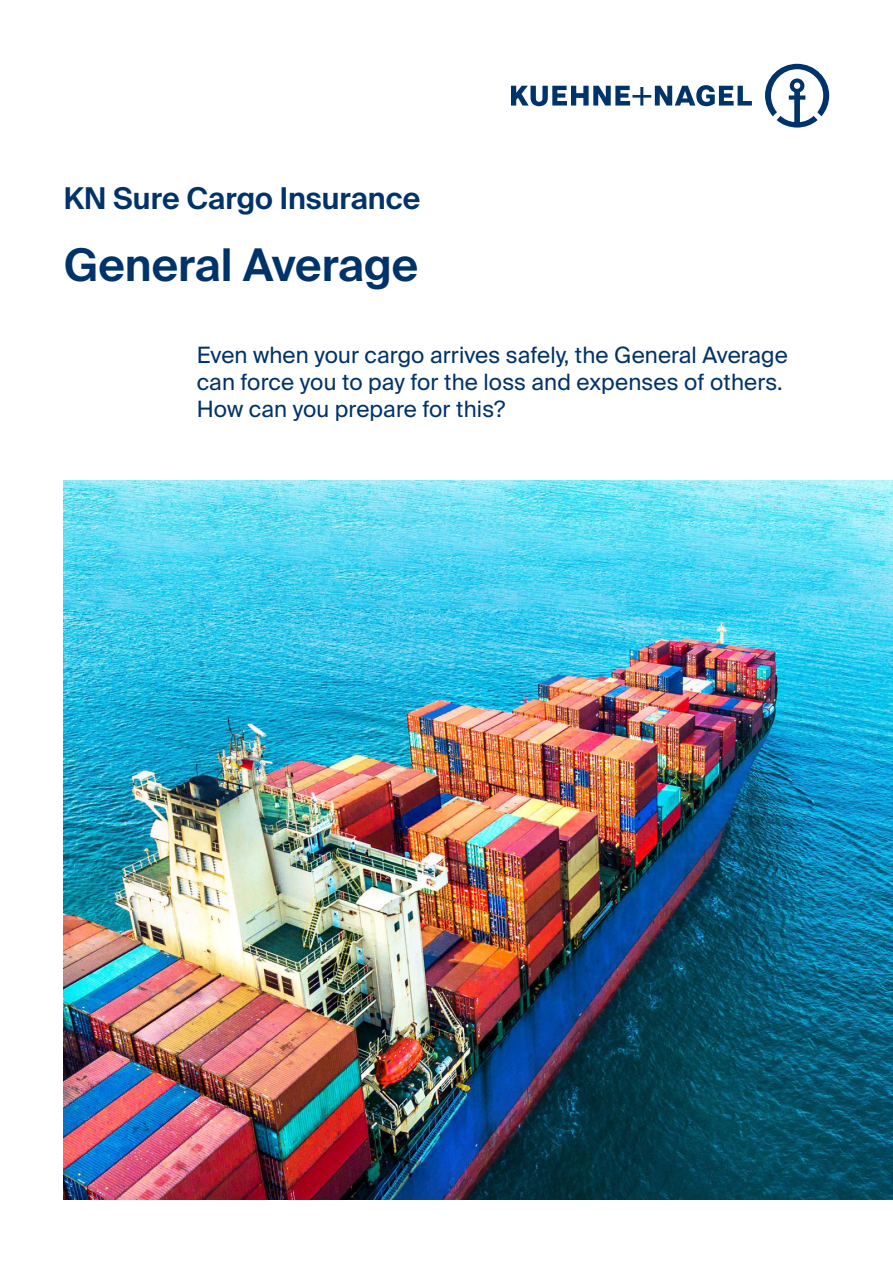
<style>
.page{position:relative;width:893px;height:1263px;background:#fff}
.page>*{position:absolute;margin:0;border:0;box-sizing:border-box;transform-origin:0 0}
.t1{font:600 45px "Suisse Intl";color:#00336a}
.t2{font:600 30px "Suisse Intl";color:#00336a}
.t3{font:22.5px/27px "Suisse Intl";letter-spacing:.005em;color:#00336a}
</style>
<div class="page">
<img style="left:64px;top:481px;width:829px;height:718px">
<svg style="left:511px;top:64px;width:318px;height:64px"></svg>
<h2 class="t2" style="left:64px;top:181px;width:358px">KN Sure Cargo Insurance</h2>
<h1 class="t1" style="left:64px;top:239px;width:356px">General Average</h1>
<p class="t3" style="left:197px;top:342px;width:593px">Even when your cargo arrives safely, the General Average can force you to pay for the loss and expenses of others.<br>How can you prepare for this?</p>
</div>
